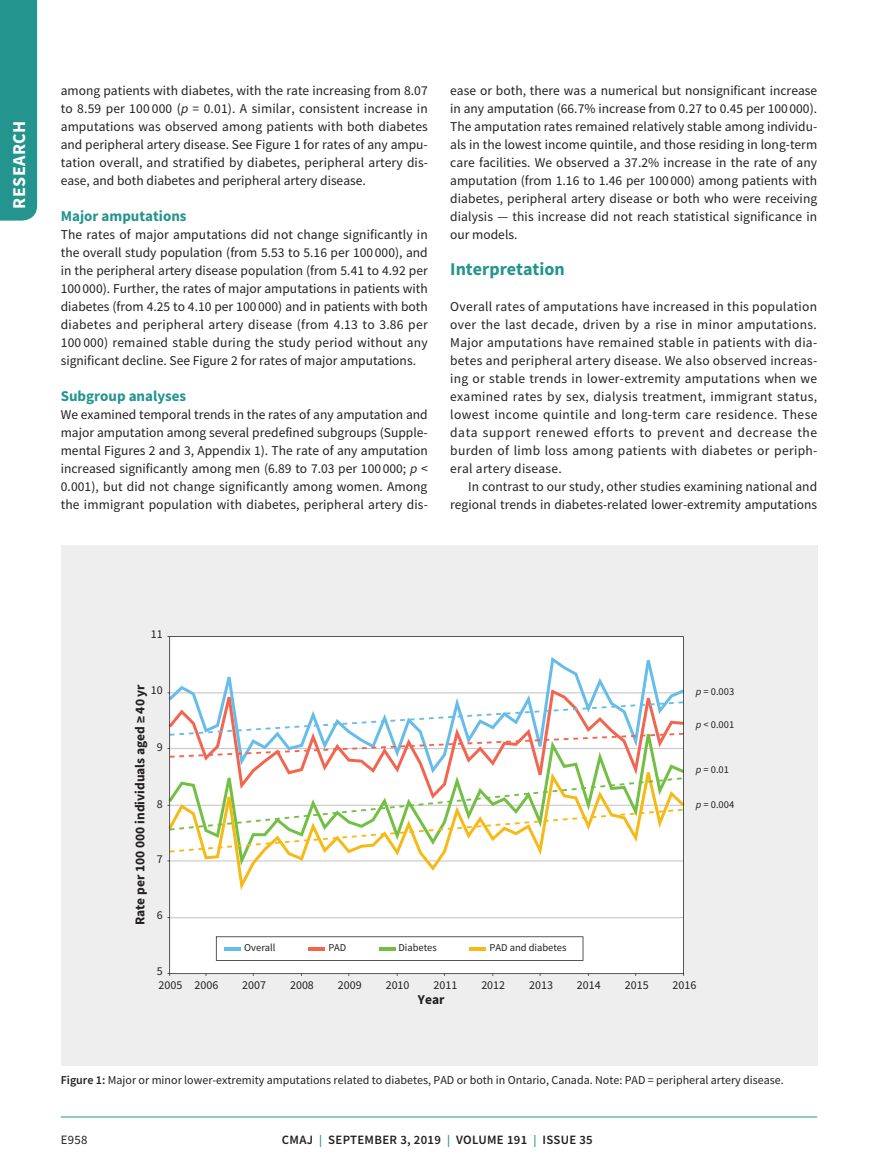
<style>
.page{position:relative;width:878px;height:1175px;background:#fff}
.page>*{position:absolute;margin:0;border:0;box-sizing:border-box;transform-origin:0 0}
.t1{font:700 18px "Source Sans Pro";color:#24948e}
.t2{font:700 18px "Source Sans Pro";letter-spacing:.025em;color:#fff}
.t3{font:700 15px "Source Sans Pro";color:#24948e}
.t4{font:13.5px/18px "Source Sans Pro";color:#231f20;text-align:justify}
.t5{font:700 13.5px "Source Sans Pro";color:#231f20}
.t6{font:600 12.75px "Source Sans Pro";letter-spacing:.025em;color:#231f20}
.t7{font:12.75px "Source Sans Pro";color:#231f20}
.t8{font:12px "Source Sans Pro";color:#231f20}
.t9{font:10.5px "Source Sans Pro";color:#231f20}
.s1{font-style:italic}
.s2{font-weight:600}
.s3{font-size:12px;color:#24948e}
</style>
<div class="page">
<div style="left:0;top:0;width:37px;height:220px;background:#24948e"></div>
<hr style="left:61px;top:1116px;width:756px;height:1px;background:#24948e">
<div style="left:61px;top:544px;width:756px;height:521px;background:#eeeeef"></div>
<svg style="left:169px;top:636px;width:514px;height:338px;background:#f4f4ee"></svg>
<h1 class="t2" style="left:7px;top:208px;width:89px;rotate:-90deg">RESEARCH</h1>
<p class="t4" style="left:61px;top:81px;width:369px">among patients with diabetes, with the rate increasing from 8.07 to 8.59 per 100 000 (<span class="s1">p</span> = 0.01). A similar, consistent increase in amputations was observed among patients with both diabetes and peripheral artery disease. See Figure 1 for rates of any ampu&shy;tation overall, and stratified by diabetes, peripheral artery dis&shy;ease, and both diabetes and peripheral artery disease.</p>
<p class="t3" style="left:61px;top:205px;width:127px">Major amputations</p>
<p class="t4" style="left:61px;top:225px;width:368px">The rates of major amputations did not change significantly in the overall study population (from 5.53 to 5.16 per 100 000), and in the peripheral artery disease population (from 5.41 to 4.92 per 100 000). Further, the rates of major amputations in patients with diabetes (from 4.25 to 4.10 per 100 000) and in patients with both diabetes and peripheral artery disease (from 4.13 to 3.86 per 100 000) remained stable during the study period without any significant decline. See Figure 2 for rates of major amputations.</p>
<p class="t3" style="left:61px;top:385px;width:127px">Subgroup analyses</p>
<p class="t4" style="left:61px;top:405px;width:368px">We examined temporal trends in the rates of any amputation and major amputation among several predefined subgroups (Supple&shy;mental Figures 2 and 3, Appendix 1). The rate of any amputation increased significantly among men (6.89 to 7.03 per 100 000; <span class="s1">p</span> &lt; 0.001), but did not change significantly among women. Among the immigrant population with diabetes, peripheral artery dis-</p>
<p class="t4" style="left:450px;top:81px;width:368px">ease or both, there was a numerical but nonsignificant increase in any amputation (66.7% increase from 0.27 to 0.45 per 100 000).<br>The amputation rates remained relatively stable among individu&shy;als in the lowest income quintile, and those residing in long-term care facilities. We observed a 37.2% increase in the rate of any amputation (from 1.16 to 1.46 per 100 000) among patients with diabetes, peripheral artery disease or both who were receiving dialysis — this increase did not reach statistical significance in our models.</p>
<h1 class="t1" style="left:450px;top:256px;width:116px">Interpretation</h1>
<p class="t4" style="left:450px;top:297px;width:368px">Overall rates of amputations have increased in this population over the last decade, driven by a rise in minor amputations.<br>Major amputations have remained stable in patients with dia&shy;betes and peripheral artery disease. We also observed increas&shy;ing or stable trends in lower-extremity amputations when we examined rates by sex, dialysis treatment, immigrant status, lowest income quintile and long-term care residence. These data support renewed efforts to prevent and decrease the burden of limb loss among patients with diabetes or periph&shy;eral artery disease.</p>
<p class="t4" style="left:450px;top:477px;width:368px;text-align:right">In contrast to our study, other studies examining national and regional trends in diabetes-related lower-extremity amputations</p>
<p class="t8" style="left:151px;top:626px;width:13px">11</p>
<p class="t5" style="left:131px;top:925px;width:242px;rotate:-90deg">Rate per 100 000 individuals aged ≥ 40 yr</p>
<p class="t8" style="left:151px;top:682px;width:13px">10</p>
<p class="t8" style="left:157px;top:739px;width:7px">9</p>
<p class="t8" style="left:157px;top:796px;width:7px">8</p>
<p class="t8" style="left:157px;top:851px;width:7px">7</p>
<p class="t8" style="left:157px;top:907px;width:7px">6</p>
<p class="t8" style="left:157px;top:963px;width:7px">5</p>
<p class="t9" style="left:244px;top:940px;width:33px">Overall</p>
<p class="t9" style="left:328px;top:940px;width:20px">PAD</p>
<p class="t9" style="left:398px;top:940px;width:40px">Diabetes</p>
<p class="t9" style="left:489px;top:940px;width:79px">PAD and diabetes</p>
<p class="t9" style="left:695px;top:684px;width:40px"><span class="s1">p</span> = 0.003</p>
<p class="t9" style="left:695px;top:718px;width:40px"><span class="s1">p</span> &lt; 0.001</p>
<p class="t9" style="left:695px;top:762px;width:35px"><span class="s1">p</span> = 0.01</p>
<p class="t9" style="left:695px;top:797px;width:40px"><span class="s1">p</span> = 0.004</p>
<p class="t8" style="left:159px;top:977px;width:61px">2005 2006</p>
<p class="t8" style="left:242px;top:977px;width:25px">2007</p>
<p class="t8" style="left:290px;top:977px;width:25px">2008</p>
<p class="t8" style="left:338px;top:977px;width:25px">2009</p>
<p class="t8" style="left:385px;top:977px;width:25px">2010</p>
<p class="t8" style="left:433px;top:977px;width:25px">2011</p>
<p class="t8" style="left:481px;top:977px;width:25px">2012</p>
<p class="t8" style="left:529px;top:977px;width:25px">2013</p>
<p class="t8" style="left:577px;top:977px;width:25px">2014</p>
<p class="t8" style="left:624px;top:977px;width:25px">2015</p>
<p class="t8" style="left:672px;top:977px;width:25px">2016</p>
<p class="t5" style="left:418px;top:990px;width:28px">Year</p>
<p class="t8" style="left:61px;top:1072px;width:724px"><span class="s2">Figure 1:</span> Major or minor lower-extremity amputations related to diabetes, PAD or both in Ontario, Canada. Note: PAD = peripheral artery disease.</p>
<p class="t7" style="left:61px;top:1132px;width:28px">E958</p>
<p class="t6" style="left:282px;top:1131px;width:312px">CMAJ <span class="s3">|</span> SEPTEMBER 3, 2019 <span class="s3">|</span> VOLUME 191 <span class="s3">|</span> ISSUE 35</p>
</div>
